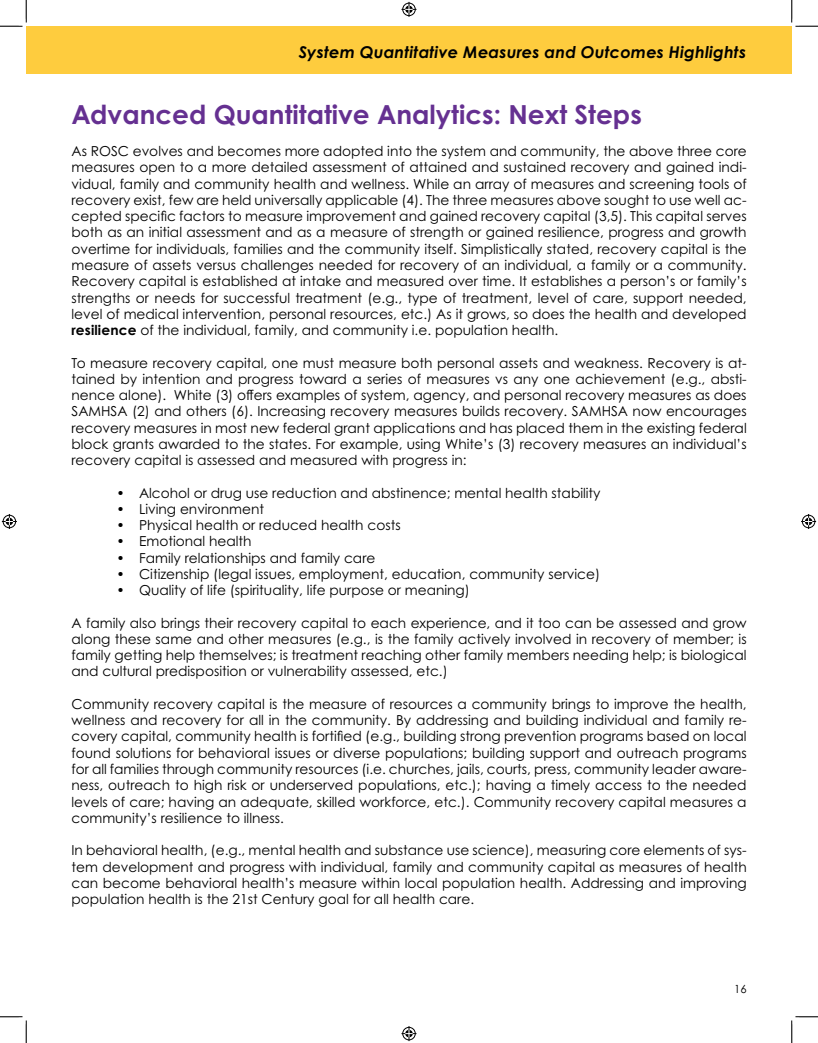
<style>
.page{position:relative;width:818px;height:1043px;background:#fff}
.page>*{position:absolute;margin:0;border:0;box-sizing:border-box;transform-origin:0 0}
.t1{font:700 26.25px "Century Gothic Pro";color:#653091}
.t2{font:italic 700 16.25px "Century Gothic Pro";letter-spacing:.01em;color:#000}
.t3{font:13.75px/16.2px "Century Gothic Pro";color:#000;text-align:justify}
.t4{font:11.25px "Century Gothic Pro";color:#000}
.s1{font-weight:700}
</style>
<div class="page">
<div style="left:26px;top:26px;width:765px;height:47px;background:#fecc3e"></div>
<svg style="left:0;top:0;width:27px;height:27px"></svg>
<svg style="left:0;top:1016px;width:27px;height:26px"></svg>
<svg style="left:791px;top:0;width:27px;height:27px"></svg>
<svg style="left:791px;top:1016px;width:27px;height:26px"></svg>
<svg style="left:401px;top:2px;width:15px;height:15px"></svg>
<svg style="left:401px;top:1026px;width:15px;height:15px"></svg>
<svg style="left:2px;top:514px;width:15px;height:15px"></svg>
<svg style="left:801px;top:514px;width:15px;height:15px"></svg>
<p class="t2" style="left:299px;top:41px;width:449px">System Quantitative Measures and Outcomes Highlights</p>
<p class="t1" style="left:71px;top:98px;width:572px">Advanced Quantitative Analytics: Next Steps</p>
<p class="t3" style="left:71px;top:143px;width:676px">As ROSC evolves and becomes more adopted into the system and community, the above three core measures open to a more detailed assessment of attained and sustained recovery and gained indi&shy;vidual, family and community health and wellness. While an array of measures and screening tools of recovery exist, few are held universally applicable (4). The three measures above sought to use well ac&shy;cepted specific factors to measure improvement and gained recovery capital (3,5). This capital serves both as an initial assessment and as a measure of strength or gained resilience, progress and growth overtime for individuals, families and the community itself. Simplistically stated, recovery capital is the measure of assets versus challenges needed for recovery of an individual, a family or a community.<br>Recovery capital is established at intake and measured over time. It establishes a person’s or family’s strengths or needs for successful treatment (e.g., type of treatment, level of care, support needed, level of medical intervention, personal resources, etc.) As it grows, so does the health and developed <span class="s1">resilience</span> of the individual, family, and community i.e. population health.</p>
<p class="t3" style="left:71px;top:354px;width:676px">To measure recovery capital, one must measure both personal assets and weakness. Recovery is at&shy;tained by intention and progress toward a series of measures vs any one achievement (e.g., absti&shy;nence alone). White (3) offers examples of system, agency, and personal recovery measures as does SAMHSA (2) and others (6). Increasing recovery measures builds recovery. SAMHSA now encourages recovery measures in most new federal grant applications and has placed them in the existing federal block grants awarded to the states. For example, using White’s (3) recovery measures an individual’s recovery capital is assessed and measured with progress in:</p>
<p class="t3" style="left:116px;top:484px;width:485px">• Alcohol or drug use reduction and abstinence; mental health stability</p>
<p class="t3" style="left:116px;top:500px;width:149px">• Living environment</p>
<p class="t3" style="left:116px;top:517px;width:286px">• Physical health or reduced health costs</p>
<p class="t3" style="left:116px;top:533px;width:137px">• Emotional health</p>
<p class="t3" style="left:116px;top:549px;width:260px">• Family relationships and family care</p>
<p class="t3" style="left:116px;top:565px;width:485px">• Citizenship (legal issues, employment, education, community service)</p>
<p class="t3" style="left:116px;top:582px;width:355px">• Quality of life (spirituality, life purpose or meaning)</p>
<p class="t3" style="left:71px;top:614px;width:676px">A family also brings their recovery capital to each experience, and it too can be assessed and grow along these same and other measures (e.g., is the family actively involved in recovery of member; is family getting help themselves; is treatment reaching other family members needing help; is biological and cultural predisposition or vulnerability assessed, etc.)</p>
<p class="t3" style="left:71px;top:695px;width:676px">Community recovery capital is the measure of resources a community brings to improve the health, wellness and recovery for all in the community. By addressing and building individual and family re&shy;covery capital, community health is fortified (e.g., building strong prevention programs based on local found solutions for behavioral issues or diverse populations; building support and outreach programs for all families through community resources (i.e. churches, jails, courts, press, community leader aware&shy;ness, outreach to high risk or underserved populations, etc.); having a timely access to the needed levels of care; having an adequate, skilled workforce, etc.). Community recovery capital measures a community’s resilience to illness.</p>
<p class="t3" style="left:71px;top:842px;width:676px">In behavioral health, (e.g., mental health and substance use science), measuring core elements of sys&shy;tem development and progress with individual, family and community capital as measures of health can become behavioral health’s measure within local population health. Addressing and improving population health is the 21st Century goal for all health care.</p>
<p class="t4" style="left:734px;top:982px;width:14px">16</p>
</div>
